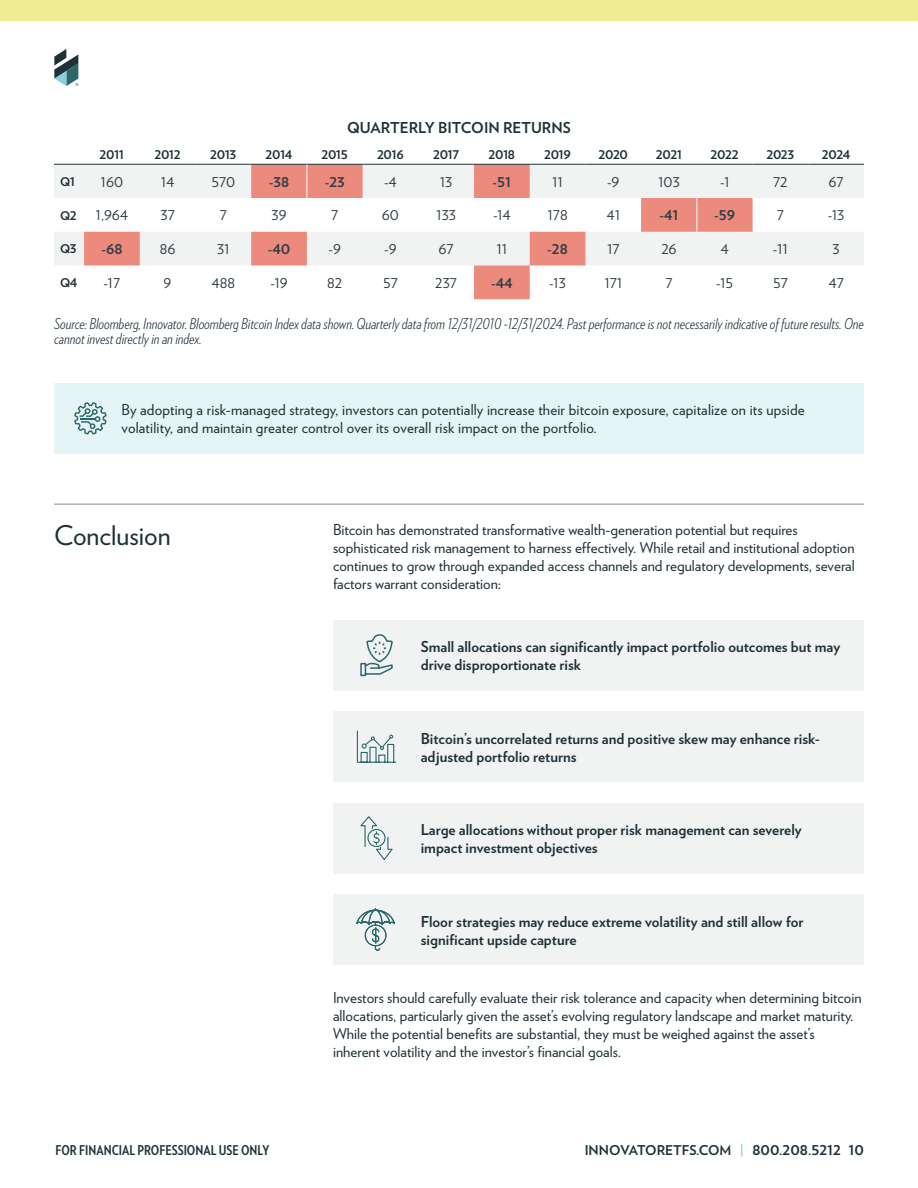
<style>
.page{position:relative;width:918px;height:1188px;background:#fff}
.page>*{position:absolute;margin:0;border:0;box-sizing:border-box;transform-origin:0 0}
.t1{font:27px "Verlag";color:#1e3138}
.t2{font:15px/18px "Verlag";color:#1e3138}
.t3{font:700 15px/18px "Verlag";color:#1e3138}
.t4{font:italic 300 15px/15px "Verlag Condensed";color:#1e3138}
.t5{font:13.5px "Verlag";color:#2f3d44}
.t6{font:700 13.5px "Verlag";color:#1e3138}
.t7{font:700 13.5px "Verlag Condensed";color:#1e3138}
.t8{font:700 13.5px "Verlag";color:#2f3d44}
.t9{font:700 12px "Verlag";letter-spacing:-.03em;color:#1e3138}
.s1{color:#88d1d7}
</style>
<div class="page">
<svg style="left:54px;top:49px;width:24px;height:37px"></svg>
<div style="left:0;top:0;width:918px;height:20px;background:#efed91"></div>
<svg style="left:54px;top:165px;width:810px;height:100px;fill:#f1f2f2"></svg>
<svg style="left:84px;top:165px;width:669px;height:134px"></svg>
<hr style="left:54px;top:164px;width:30px;height:1px;background:#1e3138">
<hr style="left:84px;top:164px;width:56px;height:1px;background:#1e3138">
<hr style="left:140px;top:164px;width:55px;height:1px;background:#1e3138">
<hr style="left:195px;top:164px;width:56px;height:1px;background:#1e3138">
<hr style="left:251px;top:164px;width:56px;height:1px;background:#1e3138">
<hr style="left:307px;top:164px;width:56px;height:1px;background:#1e3138">
<hr style="left:363px;top:164px;width:55px;height:1px;background:#1e3138">
<hr style="left:418px;top:164px;width:56px;height:1px;background:#1e3138">
<hr style="left:474px;top:164px;width:56px;height:1px;background:#1e3138">
<hr style="left:530px;top:164px;width:55px;height:1px;background:#1e3138">
<hr style="left:585px;top:164px;width:56px;height:1px;background:#1e3138">
<hr style="left:641px;top:164px;width:56px;height:1px;background:#1e3138">
<hr style="left:697px;top:164px;width:56px;height:1px;background:#1e3138">
<hr style="left:753px;top:164px;width:55px;height:1px;background:#1e3138">
<hr style="left:808px;top:164px;width:56px;height:1px;background:#1e3138">
<hr style="left:307px;top:165px;width:1px;height:33px;background:#fff">
<hr style="left:697px;top:198px;width:1px;height:34px;background:#fff">
<div style="left:54px;top:383px;width:810px;height:71px;background:#e5f4f4"></div>
<svg style="left:74px;top:402px;width:33px;height:33px"></svg>
<hr style="left:54px;top:504px;width:810px;height:1px;background:#8a8c8e">
<div style="left:333px;top:620px;width:531px;height:70px;background:#f1f2f2"></div>
<div style="left:333px;top:711px;width:531px;height:71px;background:#f1f2f2"></div>
<div style="left:333px;top:803px;width:531px;height:70px;background:#f1f2f2"></div>
<div style="left:333px;top:894px;width:531px;height:71px;background:#f1f2f2"></div>
<svg style="left:360px;top:634px;width:33px;height:43px"></svg>
<svg style="left:356px;top:730px;width:40px;height:33px"></svg>
<svg style="left:360px;top:816px;width:33px;height:44px"></svg>
<svg style="left:356px;top:908px;width:39px;height:43px"></svg>
<p class="t3" style="left:347px;top:118px;width:225px">QUARTERLY BITCOIN RETURNS</p>
<p class="t9" style="left:100px;top:145px;width:26px">2011</p>
<p class="t9" style="left:154px;top:145px;width:28px">2012</p>
<p class="t9" style="left:210px;top:145px;width:28px">2013</p>
<p class="t9" style="left:266px;top:145px;width:28px">2014</p>
<p class="t9" style="left:321px;top:145px;width:28px">2015</p>
<p class="t9" style="left:377px;top:145px;width:28px">2016</p>
<p class="t9" style="left:433px;top:145px;width:28px">2017</p>
<p class="t9" style="left:489px;top:145px;width:28px">2018</p>
<p class="t9" style="left:544px;top:145px;width:28px">2019</p>
<p class="t9" style="left:598px;top:145px;width:31px">2020</p>
<p class="t9" style="left:656px;top:145px;width:28px">2021</p>
<p class="t9" style="left:711px;top:145px;width:30px">2022</p>
<p class="t9" style="left:766px;top:145px;width:29px">2023</p>
<p class="t9" style="left:822px;top:145px;width:30px">2024</p>
<p class="t9" style="left:60px;top:172px;width:17px">Q1</p>
<p class="t5" style="left:101px;top:172px;width:24px">160</p>
<p class="t5" style="left:161px;top:172px;width:15px">14</p>
<p class="t5" style="left:211px;top:172px;width:25px">570</p>
<p class="t8" style="left:269px;top:171px;width:22px">-38</p>
<p class="t8" style="left:325px;top:171px;width:22px">-23</p>
<p class="t5" style="left:384px;top:172px;width:14px">-4</p>
<p class="t5" style="left:440px;top:172px;width:14px">13</p>
<p class="t8" style="left:493px;top:171px;width:20px">-51</p>
<p class="t5" style="left:552px;top:172px;width:12px">11</p>
<p class="t5" style="left:607px;top:172px;width:14px">-9</p>
<p class="t5" style="left:658px;top:172px;width:23px">103</p>
<p class="t5" style="left:720px;top:172px;width:11px">-1</p>
<p class="t5" style="left:773px;top:172px;width:16px">72</p>
<p class="t5" style="left:829px;top:172px;width:17px">67</p>
<p class="t9" style="left:60px;top:206px;width:18px">Q2</p>
<p class="t5" style="left:96px;top:205px;width:34px">1,964</p>
<p class="t5" style="left:160px;top:205px;width:16px">37</p>
<p class="t5" style="left:220px;top:205px;width:9px">7</p>
<p class="t5" style="left:271px;top:205px;width:17px">39</p>
<p class="t5" style="left:331px;top:205px;width:9px">7</p>
<p class="t5" style="left:382px;top:205px;width:19px">60</p>
<p class="t5" style="left:436px;top:205px;width:21px">133</p>
<p class="t5" style="left:493px;top:205px;width:19px">-14</p>
<p class="t5" style="left:548px;top:205px;width:22px">178</p>
<p class="t5" style="left:606px;top:205px;width:15px">41</p>
<p class="t8" style="left:659px;top:205px;width:21px">-41</p>
<p class="t8" style="left:714px;top:205px;width:23px">-59</p>
<p class="t5" style="left:777px;top:205px;width:9px">7</p>
<p class="t5" style="left:828px;top:205px;width:18px">-13</p>
<p class="t9" style="left:60px;top:240px;width:18px">Q3</p>
<p class="t8" style="left:101px;top:239px;width:23px">-68</p>
<p class="t5" style="left:160px;top:239px;width:17px">86</p>
<p class="t5" style="left:217px;top:239px;width:14px">31</p>
<p class="t8" style="left:268px;top:239px;width:24px">-40</p>
<p class="t5" style="left:328px;top:239px;width:14px">-9</p>
<p class="t5" style="left:384px;top:239px;width:14px">-9</p>
<p class="t5" style="left:439px;top:239px;width:17px">67</p>
<p class="t5" style="left:496px;top:239px;width:12px">11</p>
<p class="t8" style="left:547px;top:239px;width:22px">-28</p>
<p class="t5" style="left:607px;top:239px;width:14px">17</p>
<p class="t5" style="left:661px;top:239px;width:17px">26</p>
<p class="t5" style="left:721px;top:239px;width:10px">4</p>
<p class="t5" style="left:773px;top:239px;width:16px">-11</p>
<p class="t5" style="left:833px;top:239px;width:9px">3</p>
<p class="t9" style="left:60px;top:273px;width:19px">Q4</p>
<p class="t5" style="left:104px;top:273px;width:18px">-17</p>
<p class="t5" style="left:164px;top:273px;width:9px">9</p>
<p class="t5" style="left:212px;top:273px;width:25px">488</p>
<p class="t5" style="left:270px;top:273px;width:19px">-19</p>
<p class="t5" style="left:327px;top:273px;width:17px">82</p>
<p class="t5" style="left:383px;top:273px;width:16px">57</p>
<p class="t5" style="left:435px;top:273px;width:23px">237</p>
<p class="t8" style="left:491px;top:272px;width:23px">-44</p>
<p class="t5" style="left:549px;top:273px;width:18px">-13</p>
<p class="t5" style="left:604px;top:273px;width:19px">171</p>
<p class="t5" style="left:665px;top:273px;width:9px">7</p>
<p class="t5" style="left:716px;top:273px;width:19px">-15</p>
<p class="t5" style="left:773px;top:273px;width:16px">57</p>
<p class="t5" style="left:828px;top:273px;width:17px">47</p>
<p class="t4" style="left:54px;top:315px;width:811px">Source: Bloomberg, Innovator. Bloomberg Bitcoin Index data shown. Quarterly data from 12/31/2010 -12/31/2024. Past performance is not necessarily indicative of future results. One cannot invest directly in an index.</p>
<p class="t2" style="left:122px;top:400px;width:685px">By adopting a risk-managed strategy, investors can potentially increase their bitcoin exposure, capitalize on its upside volatility, and maintain greater control over its overall risk impact on the portfolio.</p>
<h1 class="t1" style="left:54px;top:515px;width:118px">Conclusion</h1>
<p class="t2" style="left:333px;top:520px;width:523px">Bitcoin has demonstrated transformative wealth-generation potential but requires sophisticated risk management to harness effectively. While retail and institutional adoption continues to grow through expanded access channels and regulatory developments, several factors warrant consideration:</p>
<p class="t3" style="left:421px;top:637px;width:421px">Small allocations can significantly impact portfolio outcomes but may drive disproportionate risk</p>
<p class="t3" style="left:421px;top:728px;width:401px">Bitcoin’s uncorrelated returns and positive skew may enhance risk&shy;adjusted portfolio returns</p>
<p class="t3" style="left:421px;top:820px;width:383px">Large allocations without proper risk management can severely impact investment objectives</p>
<p class="t3" style="left:421px;top:911px;width:384px">Floor strategies may reduce extreme volatility and still allow for significant upside capture</p>
<p class="t2" style="left:333px;top:988px;width:530px">Investors should carefully evaluate their risk tolerance and capacity when determining bitcoin allocations, particularly given the asset’s evolving regulatory landscape and market maturity.<br>While the potential benefits are substantial, they must be weighed against the asset’s inherent volatility and the investor’s financial goals.</p>
<p class="t7" style="left:55px;top:1140px;width:215px">FOR FINANCIAL PROFESSIONAL USE ONLY</p>
<p class="t6" style="left:585px;top:1140px;width:281px">INNOVATORETFS.COM <span class="s1">|</span> 800.208.5212 10</p>
</div>
